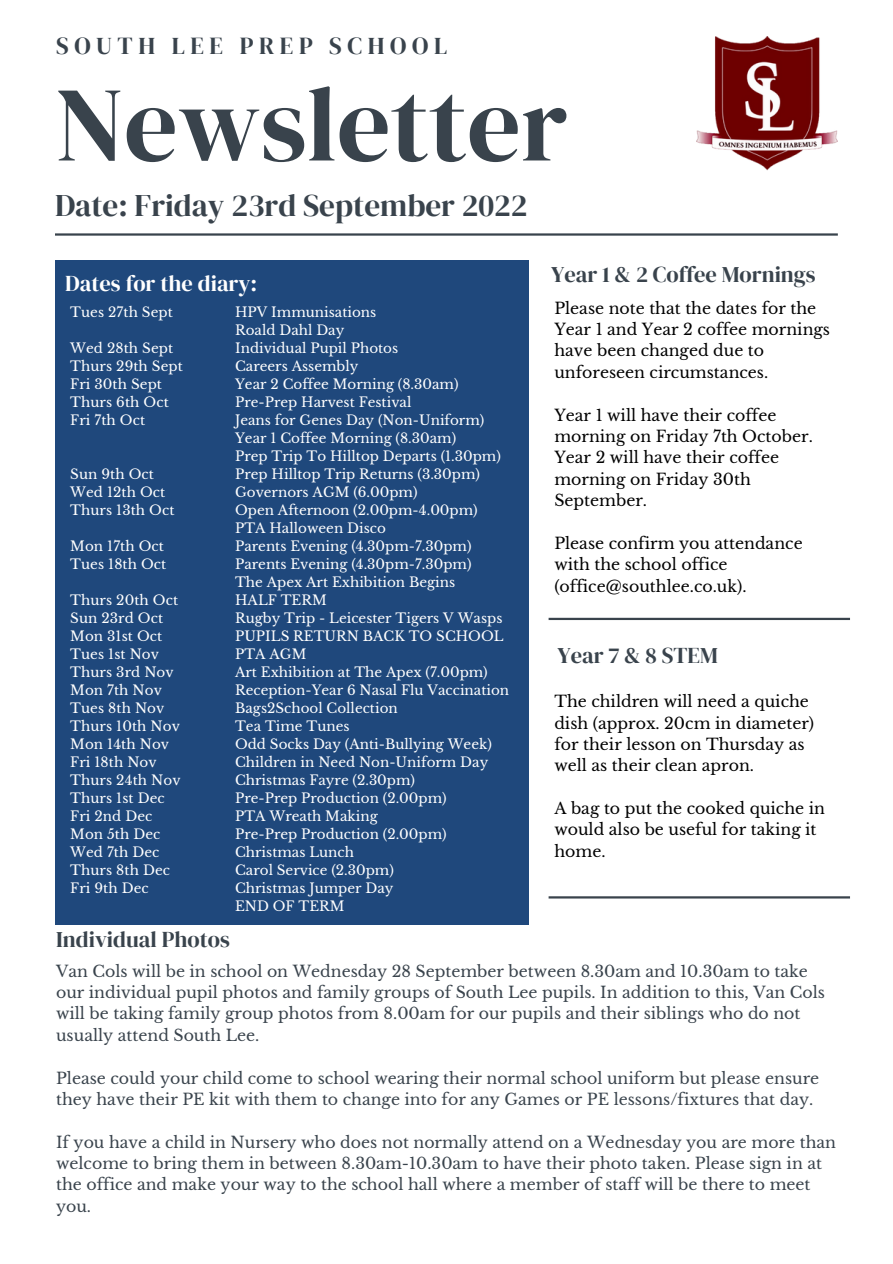
<style>
.page{position:relative;width:893px;height:1264px;background:#fff}
.page>*{position:absolute;margin:0;border:0;box-sizing:border-box;transform-origin:0 0}
.t1{font:105.9px "DM Serif Display";color:#39434c}
.t2{font:31.2px "DM Serif Display";color:#39434c}
.t3{font:24.3px "DM Serif Display";letter-spacing:.23em;color:#39434c}
.t4{font:22.5px "DM Serif Display";color:#39434c}
.t5{font:22.5px "DM Serif Display";color:#fff}
.t6{font:15.75px/21.3px "Libre Baskerville";color:#39434c}
.t7{font:15.75px/21.3px "Libre Baskerville";color:#010101}
.t8{font:13.5px/18px "Libre Baskerville";color:#fff}
</style>
<div class="page">
<hr style="left:55px;top:233px;width:782px;height:3px;background:#39434c">
<div style="left:55px;top:260px;width:473px;height:665px;background:#1f487c"></div>
<img style="left:696px;top:37px;width:141px;height:134px">
<hr style="left:548px;top:896px;width:302px;height:2px;background:#39434c">
<hr style="left:548px;top:617px;width:302px;height:3px;background:#39434c">
<h3 class="t3" style="left:56px;top:29px;width:392px">SOUTH LEE PREP SCHOOL</h3>
<h1 class="t1" style="left:55px;top:51px;width:514px">Newsletter</h1>
<h2 class="t2" style="left:55px;top:183px;width:474px">Date: Friday 23rd September 2022</h2>
<h3 class="t5" style="left:65px;top:267px;width:193px">Dates for the diary:</h3>
<p class="t8" style="left:70px;top:304px;width:104px">Tues 27th Sept</p>
<p class="t8" style="left:70px;top:340px;width:114px">Wed 28th Sept<br>Thurs 29th Sept<br>Fri 30th Sept<br>Thurs 6th Oct<br>Fri 7th Oct</p>
<p class="t8" style="left:235px;top:304px;width:275px">HPV Immunisations<br>Roald Dahl Day<br>Individual Pupil Photos<br>Careers Assembly<br>Year 2 Coffee Morning (8.30am)<br>Pre-Prep Harvest Festival<br>Jeans for Genes Day (Non-Uniform)<br>Year 1 Coffee Morning (8.30am)<br>Prep Trip To Hilltop Departs (1.30pm)<br>Prep Hilltop Trip Returns (3.30pm)<br>Governors AGM (6.00pm)<br>Open Afternoon (2.00pm-4.00pm)<br>PTA Halloween Disco<br>Parents Evening (4.30pm-7.30pm)<br>Parents Evening (4.30pm-7.30pm)<br>The Apex Art Exhibition Begins<br>HALF TERM<br>Rugby Trip - Leicester Tigers V Wasps<br>PUPILS RETURN BACK TO SCHOOL<br>PTA AGM<br>Art Exhibition at The Apex (7.00pm)<br>Reception-Year 6 Nasal Flu Vaccination<br>Bags2School Collection<br>Tea Time Tunes<br>Odd Socks Day (Anti-Bullying Week)<br>Children in Need Non-Uniform Day<br>Christmas Fayre (2.30pm)<br>Pre-Prep Production (2.00pm)<br>PTA Wreath Making<br>Pre-Prep Production (2.00pm)<br>Christmas Lunch<br>Carol Service (2.30pm)<br>Christmas Jumper Day<br>END OF TERM</p>
<p class="t8" style="left:70px;top:465px;width:106px">Sun 9th Oct<br>Wed 12th Oct<br>Thurs 13th Oct</p>
<p class="t8" style="left:70px;top:537px;width:98px">Mon 17th Oct<br>Tues 18th Oct</p>
<p class="t8" style="left:70px;top:591px;width:112px">Thurs 20th Oct<br>Sun 23rd Oct<br>Mon 31st Oct<br>Tues 1st Nov<br>Thurs 3rd Nov<br>Mon 7th Nov<br>Tues 8th Nov<br>Thurs 10th Nov<br>Mon 14th Nov<br>Fri 18th Nov<br>Thurs 24th Nov<br>Thurs 1st Dec<br>Fri 2nd Dec<br>Mon 5th Dec<br>Wed 7th Dec<br>Thurs 8th Dec<br>Fri 9th Dec</p>
<h3 class="t4" style="left:551px;top:258px;width:266px">Year 1 &amp; 2 Coffee Mornings</h3>
<p class="t7" style="left:554px;top:297px;width:277px">Please note that the dates for the<br>Year 1 and Year 2 coffee mornings have been changed due to unforeseen circumstances.</p>
<p class="t7" style="left:554px;top:404px;width:260px">Year 1 will have their coffee morning on Friday 7th October.<br>Year 2 will have their coffee morning on Friday 30th<br>September.</p>
<p class="t7" style="left:554px;top:532px;width:250px">Please confirm you attendance with the school office (office@southlee.co.uk).</p>
<h3 class="t4" style="left:557px;top:639px;width:162px">Year 7 &amp; 8 STEM</h3>
<p class="t7" style="left:554px;top:691px;width:261px">The children will need a quiche dish (approx. 20cm in diameter) for their lesson on Thursday as well as their clean apron.</p>
<p class="t7" style="left:554px;top:797px;width:272px">A bag to put the cooked quiche in would also be useful for taking it home.</p>
<h3 class="t4" style="left:56px;top:923px;width:175px">Individual Photos</h3>
<p class="t6" style="left:56px;top:960px;width:770px">Van Cols will be in school on Wednesday 28 September between 8.30am and 10.30am to take our individual pupil photos and family groups of South Lee pupils. In addition to this, Van Cols will be taking family group photos from 8.00am for our pupils and their siblings who do not usually attend South Lee.</p>
<p class="t6" style="left:56px;top:1067px;width:764px">Please could your child come to school wearing their normal school uniform but please ensure they have their PE kit with them to change into for any Games or PE lessons/fixtures that day.</p>
<p class="t6" style="left:56px;top:1131px;width:781px">If you have a child in Nursery who does not normally attend on a Wednesday you are more than welcome to bring them in between 8.30am-10.30am to have their photo taken. Please sign in at the office and make your way to the school hall where a member of staff will be there to meet you.</p>
</div>
